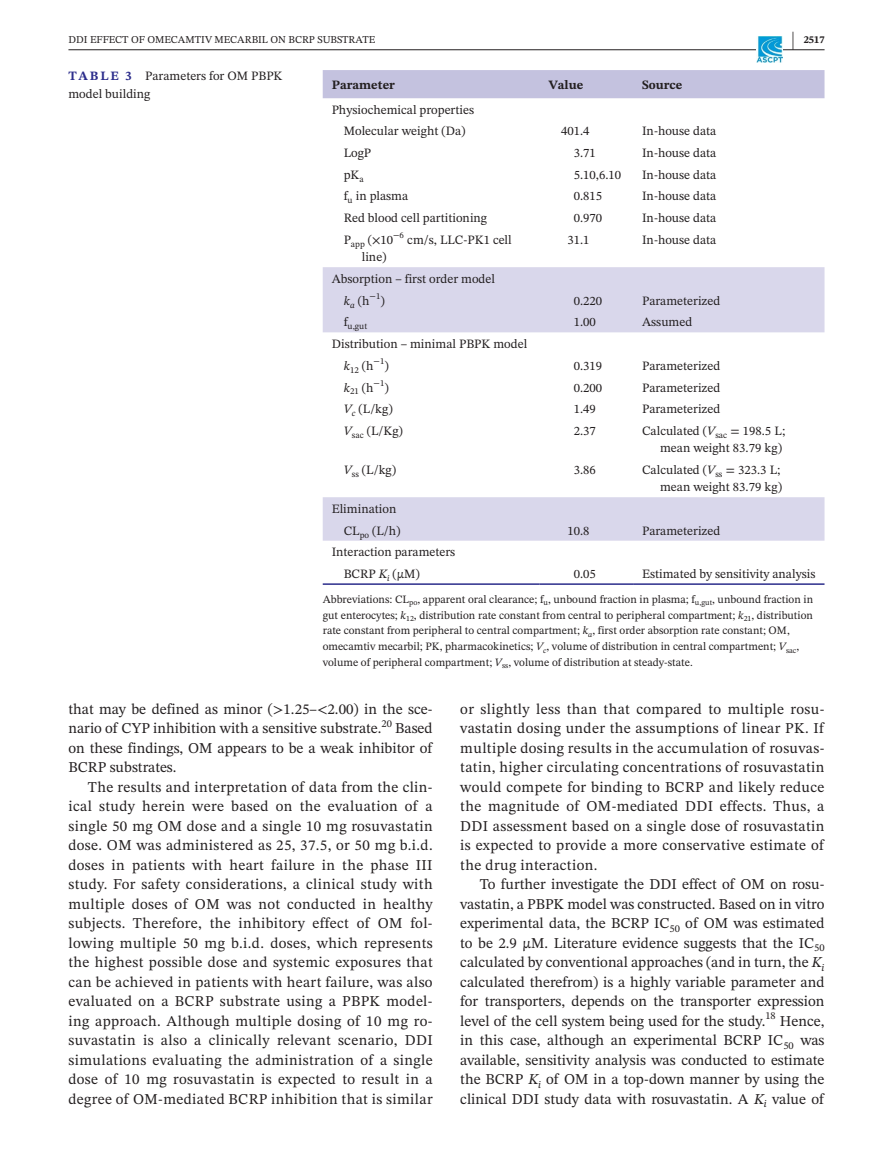
<style>
.page{position:relative;width:893px;height:1174px;background:#fff}
.page>*{position:absolute;margin:0;border:0;box-sizing:border-box;transform-origin:0 0}
.t1{font:700 21px "STIX Two Text";color:#231f20;scale:.42 1}
.t2{font:15px/19.5px "STIX Two Text";color:#231f20;text-align:justify}
.t3{font:12.75px/21.8px "STIX Two Text";color:#231f20}
.t4{font:700 12.75px "STIX Two Text";color:#231f20}
.t5{font:11.25px/15.8px "STIX Two Text";color:#231f20}
.t6{font:10.5px "STIX Two Text";color:#231f20}
.t7{font:700 10.5px "STIX Two Text";color:#231f20}
.t8{font:8.85px "STIX Two Text";color:#231f20}
.s1{font-weight:700;color:#2c2d8c}
.s2{font-style:italic}
.s3{font-style:italic;font-size:12.75px}
.s4{font-size:12.75px}
</style>
<div class="page">
<hr style="left:68px;top:49px;width:756px;height:1px;background:#231f20">
<img style="left:757px;top:37px;width:25px;height:25px">
<div style="left:323px;top:70px;width:501px;height:28px;background:#c4c2df"></div>
<svg style="left:323px;top:267px;width:501px;height:273px"></svg>
<hr style="left:323px;top:583px;width:217px;height:2px;background:#2c2d8c">
<hr style="left:540px;top:583px;width:93px;height:2px;background:#2c2d8c">
<hr style="left:633px;top:583px;width:191px;height:2px;background:#2c2d8c">
<h1 class="t1" style="left:792px;top:24px;width:8px">|</h1>
<p class="t6" style="left:68px;top:32px;width:308px">DDI EFFECT OF OMECAMTIV MECARBIL ON BCRP SUBSTRATE</p>
<p class="t7" style="left:804px;top:32px;width:22px">2517</p>
<p class="t3" style="left:68px;top:66px;width:216px;line-height:18px"><span class="s1">TABLE 3</span> Parameters for OM PBPK model building</p>
<p class="t4" style="left:332px;top:76px;width:65px">Parameter</p>
<p class="t4" style="left:549px;top:76px;width:36px">Value</p>
<p class="t4" style="left:642px;top:76px;width:42px">Source</p>
<p class="t3" style="left:332px;top:98px;width:144px;text-align:center">Physiochemical properties<br>Molecular weight (Da)</p>
<p class="t3" style="left:561px;top:120px;width:30px">401.4</p>
<p class="t3" style="left:642px;top:120px;width:76px">In-house data</p>
<p class="t3" style="left:344px;top:142px;width:29px">LogP</p>
<p class="t3" style="left:574px;top:142px;width:24px">3.71</p>
<p class="t3" style="left:642px;top:142px;width:76px">In-house data</p>
<p class="t3" style="left:344px;top:164px;width:22px">pK<sub>a</sub></p>
<p class="t3" style="left:574px;top:164px;width:49px">5.10,6.10</p>
<p class="t3" style="left:642px;top:164px;width:76px">In-house data</p>
<p class="t3" style="left:344px;top:185px;width:66px">f<sub>u</sub> in plasma</p>
<p class="t3" style="left:574px;top:185px;width:30px">0.815</p>
<p class="t3" style="left:642px;top:185px;width:76px">In-house data</p>
<p class="t3" style="left:344px;top:207px;width:145px">Red blood cell partitioning</p>
<p class="t3" style="left:574px;top:207px;width:30px">0.970</p>
<p class="t3" style="left:642px;top:207px;width:76px">In-house data</p>
<p class="t3" style="left:344px;top:229px;width:51px">P<sub>app</sub> (×10</p>
<p class="t8" style="left:393px;top:229px;width:12px">−6</p>
<p class="t3" style="left:407px;top:229px;width:106px">cm/s, LLC-PK1 cell</p>
<p class="t3" style="left:362px;top:246px;width:26px">line)</p>
<p class="t3" style="left:567px;top:229px;width:24px">31.1</p>
<p class="t3" style="left:642px;top:229px;width:76px">In-house data</p>
<p class="t3" style="left:344px;top:268px;width:153px;text-indent:-12px">Absorption – first order model <span class="s2">k</span><sub>a</sub> (h</p>
<p class="t8" style="left:370px;top:290px;width:12px">−1</p>
<p class="t3" style="left:380px;top:289px;width:6px">)</p>
<p class="t3" style="left:574px;top:289px;width:30px">0.220</p>
<p class="t3" style="left:642px;top:289px;width:80px">Parameterized</p>
<p class="t8" style="left:344px;top:320px;width:25px"><sup>f</sup>u,gut</p>
<p class="t3" style="left:574px;top:311px;width:24px">1.00</p>
<p class="t3" style="left:642px;top:311px;width:52px">Assumed</p>
<p class="t3" style="left:332px;top:333px;width:197px">Distribution – minimal PBPK model</p>
<p class="t8" style="left:344px;top:359px;width:47px"><span class="s3">k</span>12 <span class="s4">(h</span>−1<span class="s4">)</span></p>
<p class="t3" style="left:574px;top:355px;width:30px">0.319</p>
<p class="t3" style="left:642px;top:355px;width:80px">Parameterized</p>
<p class="t8" style="left:344px;top:385px;width:31px"><sup>k</sup>21 <sup>(h</sup></p>
<p class="t8" style="left:374px;top:376px;width:12px">−1</p>
<p class="t3" style="left:384px;top:376px;width:6px">)</p>
<p class="t3" style="left:574px;top:376px;width:30px">0.200</p>
<p class="t3" style="left:642px;top:376px;width:80px">Parameterized</p>
<p class="t3" style="left:344px;top:398px;width:51px"><span class="s2">V</span><sub>c</sub> (L/kg)</p>
<p class="t3" style="left:574px;top:398px;width:24px">1.49</p>
<p class="t3" style="left:642px;top:398px;width:80px">Parameterized</p>
<p class="t3" style="left:344px;top:420px;width:61px"><span class="s2">V</span><sub>sac</sub> (L/Kg)</p>
<p class="t3" style="left:574px;top:420px;width:24px">2.37</p>
<p class="t3" style="left:642px;top:422px;width:145px;line-height:17.2px;text-align:right">Calculated (<span class="s2">V</span><sub>sac</sub> = 198.5 L; mean weight 83.79 kg)</p>
<p class="t3" style="left:344px;top:459px;width:54px"><span class="s2">V</span><sub>ss</sub> (L/kg)</p>
<p class="t3" style="left:574px;top:459px;width:24px">3.86</p>
<p class="t3" style="left:642px;top:461px;width:141px;line-height:17.2px;text-align:right">Calculated (<span class="s2">V</span><sub>ss</sub> = 323.3 L; mean weight 83.79 kg)</p>
<p class="t3" style="left:344px;top:498px;width:58px;text-indent:-12px">Elimination<br>CL<sub>po</sub> (L/h)</p>
<p class="t3" style="left:567px;top:519px;width:24px">10.8</p>
<p class="t3" style="left:642px;top:519px;width:80px">Parameterized</p>
<p class="t3" style="left:344px;top:541px;width:113px;text-indent:-12px">Interaction parameters<br>BCRP <span class="s2">K</span><sub>i</sub> (µM)</p>
<p class="t3" style="left:574px;top:563px;width:24px">0.05</p>
<p class="t3" style="left:642px;top:563px;width:175px">Estimated by sensitivity analysis</p>
<p class="t5" style="left:323px;top:591px;width:492px">Abbreviations: CL<sub>po</sub>, apparent oral clearance; f<sub>u</sub>, unbound fraction in plasma; f<sub>u,gut</sub>, unbound fraction in gut enterocytes; <span class="s2">k</span><sub>12</sub>, distribution rate constant from central to peripheral compartment; <span class="s2">k</span><sub>21</sub>, distribution rate constant from peripheral to central compartment; <span class="s2">k</span><sub>a</sub>, first order absorption rate constant; OM, omecamtiv mecarbil; PK, pharmacokinetics; <span class="s2">V</span><sub>c</sub>, volume of distribution in central compartment; <span class="s2">V</span><sub>sac</sub>, volume of peripheral compartment; <span class="s2">V</span><sub>ss</sub>, volume of distribution at steady-state.</p>
<p class="t2" style="left:68px;top:699px;width:366px">that may be defined as minor (&gt;1.25–&lt;2.00) in the sce&shy;nario of CYP inhibition with a sensitive substrate.</p>
<p class="t6" style="left:382px;top:715px;width:12px">20</p>
<p class="t2" style="left:68px;top:718px;width:366px;text-indent:327px">Based on these findings, OM appears to be a weak inhibitor of BCRP substrates.</p>
<p class="t2" style="left:68px;top:777px;width:366px;text-indent:20px">The results and interpretation of data from the clin&shy;ical study herein were based on the evaluation of a single 50 mg OM dose and a single 10 mg rosuvastatin dose. OM was administered as 25, 37.5, or 50 mg b.i.d. doses in patients with heart failure in the phase III study. For safety considerations, a clinical study with multiple doses of OM was not conducted in healthy subjects. Therefore, the inhibitory effect of OM fol&shy;lowing multiple 50 mg b.i.d. doses, which represents the highest possible dose and systemic exposures that can be achieved in patients with heart failure, was also evaluated on a BCRP substrate using a PBPK model&shy;ing approach. Although multiple dosing of 10 mg ro&shy;suvastatin is also a clinically relevant scenario, DDI simulations evaluating the administration of a single dose of 10 mg rosuvastatin is expected to result in a degree of OM-mediated BCRP inhibition that is similar</p>
<p class="t2" style="left:460px;top:699px;width:366px">or slightly less than that compared to multiple rosu&shy;vastatin dosing under the assumptions of linear PK. If multiple dosing results in the accumulation of rosuvas&shy;tatin, higher circulating concentrations of rosuvastatin would compete for binding to BCRP and likely reduce the magnitude of OM-mediated DDI effects. Thus, a DDI assessment based on a single dose of rosuvastatin is expected to provide a more conservative estimate of the drug interaction.</p>
<p class="t2" style="left:460px;top:874px;width:366px;text-indent:20px">To further investigate the DDI effect of OM on rosu&shy;vastatin, a PBPK model was constructed. Based on in vitro experimental data, the BCRP IC<sub>50</sub> of OM was estimated to be 2.9 µM. Literature evidence suggests that the IC<sub>50 </sub>calculated by conventional approaches (and in turn, the <span class="s2">K</span><sub>i </sub>calculated therefrom) is a highly variable parameter and for transporters, depends on the transporter expression level of the cell system being used for the study.</p>
<p class="t6" style="left:765px;top:1008px;width:12px">18</p>
<p class="t2" style="left:460px;top:1011px;width:366px;text-indent:320px">Hence, in this case, although an experimental BCRP IC<sub>50</sub> was available, sensitivity analysis was conducted to estimate the BCRP <span class="s2">K</span><sub>i</sub> of OM in a top-down manner by using the clinical DDI study data with rosuvastatin. A <span class="s2">K</span><sub>i</sub> value of</p>
</div>
